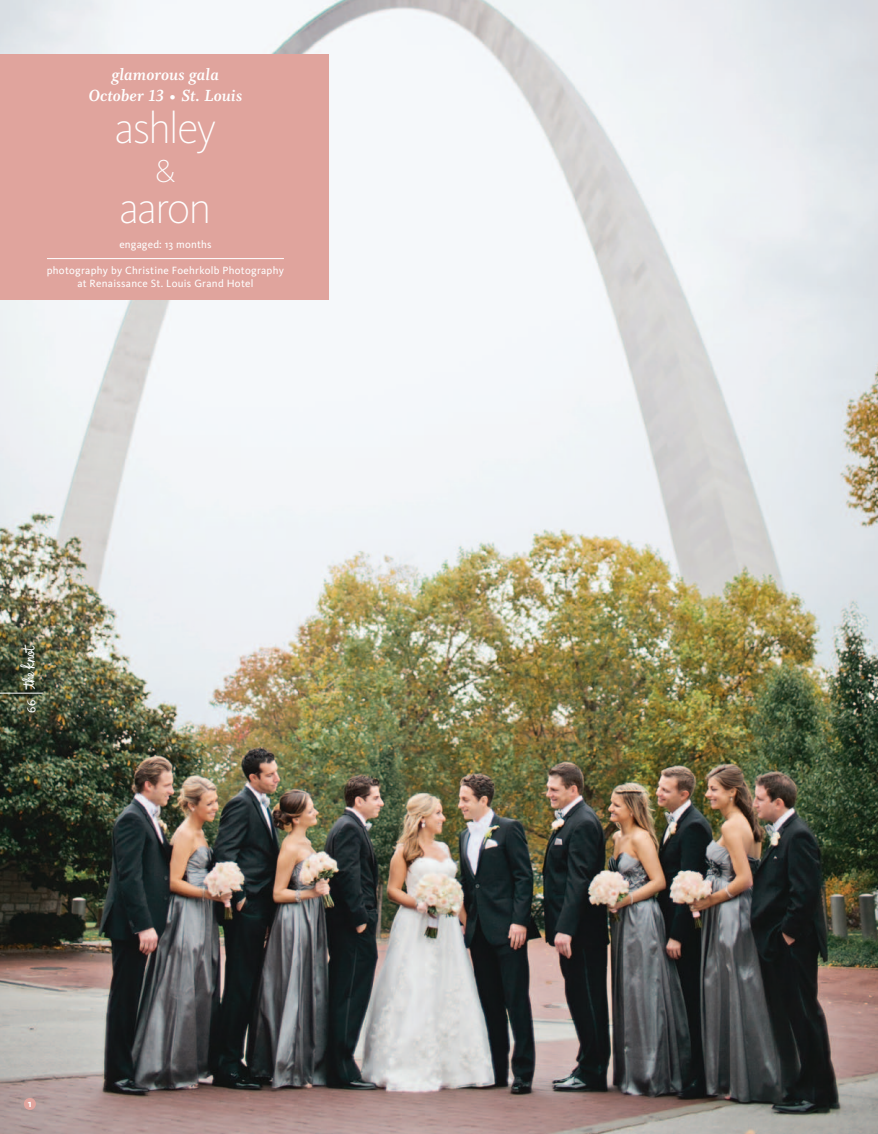
<style>
.page{position:relative;width:878px;height:1134px;background:#fff}
.page>*{position:absolute;margin:0;border:0;box-sizing:border-box;transform-origin:0 0}
.RW-Names{font:200 45px "Kievit";letter-spacing:-.045em;color:#fff}
.RW-Names-2{font:200 33px "Kievit";color:#fff}
.RW-Date_Location{font:18px "Whitman Bold Italic LF";letter-spacing:.01em;color:#fff}
.RW-Theme{font:18px "Whitman Bold Italic LF";letter-spacing:.005em;color:#fff}
.t1{font:18px "The Knot Logo PS Small Below 36 pt";color:#fff}
.t2{font:12px "Kievit Book SC";color:#fff}
.RW-Credits{font:10.8px/13.5px "Kievit";letter-spacing:.025em;color:#fff;text-align:center}
.RW-Details{font:10.8px "Kievit";letter-spacing:.015em;color:#fff}
.RW-Caption{font:700 10.5px "Kievit";color:#fff}
.s1{font-family:"Whitman Roman LF";font-size:22.5px}
</style>
<div class="page">
<img style="left:0;top:0;width:878px;height:1134px">
<div style="left:0;top:54px;width:328px;height:245px;background:#e0a49d"></div>
<hr style="left:47px;top:258px;width:237px;height:1px;background:#fff">
<div style="left:24px;top:1098px;width:12px;height:12px;background:#e0a49d;border-radius:50%"></div>
<hr style="left:0;top:693px;width:43px;height:1px;background:#fff">
<p class="RW-Theme" style="left:112px;top:68px;width:109px">glamorous gala</p>
<p class="RW-Date_Location" style="left:89px;top:89px;width:155px">October 13 <span class="s1">•</span> St. Louis</p>
<p class="RW-Names" style="left:115px;top:104px;width:103px">ashley</p>
<p class="RW-Names-2" style="left:155px;top:153px;width:21px">&amp;</p>
<p class="RW-Names" style="left:119px;top:183px;width:94px">aaron</p>
<p class="RW-Details" style="left:119px;top:238px;width:94px">engaged: 13 months</p>
<p class="RW-Credits" style="left:47px;top:263px;width:239px">photography by Christine Foehrkolb Photography at Renaissance St. Louis Grand Hotel</p>
<p class="t1" style="left:18px;top:690px;width:47px;rotate:-90deg">K</p>
<p class="t2" style="left:24px;top:713px;width:14px;rotate:-90deg">66</p>
<p class="RW-Caption" style="left:28px;top:1097px;width:5px">1</p>
</div>
